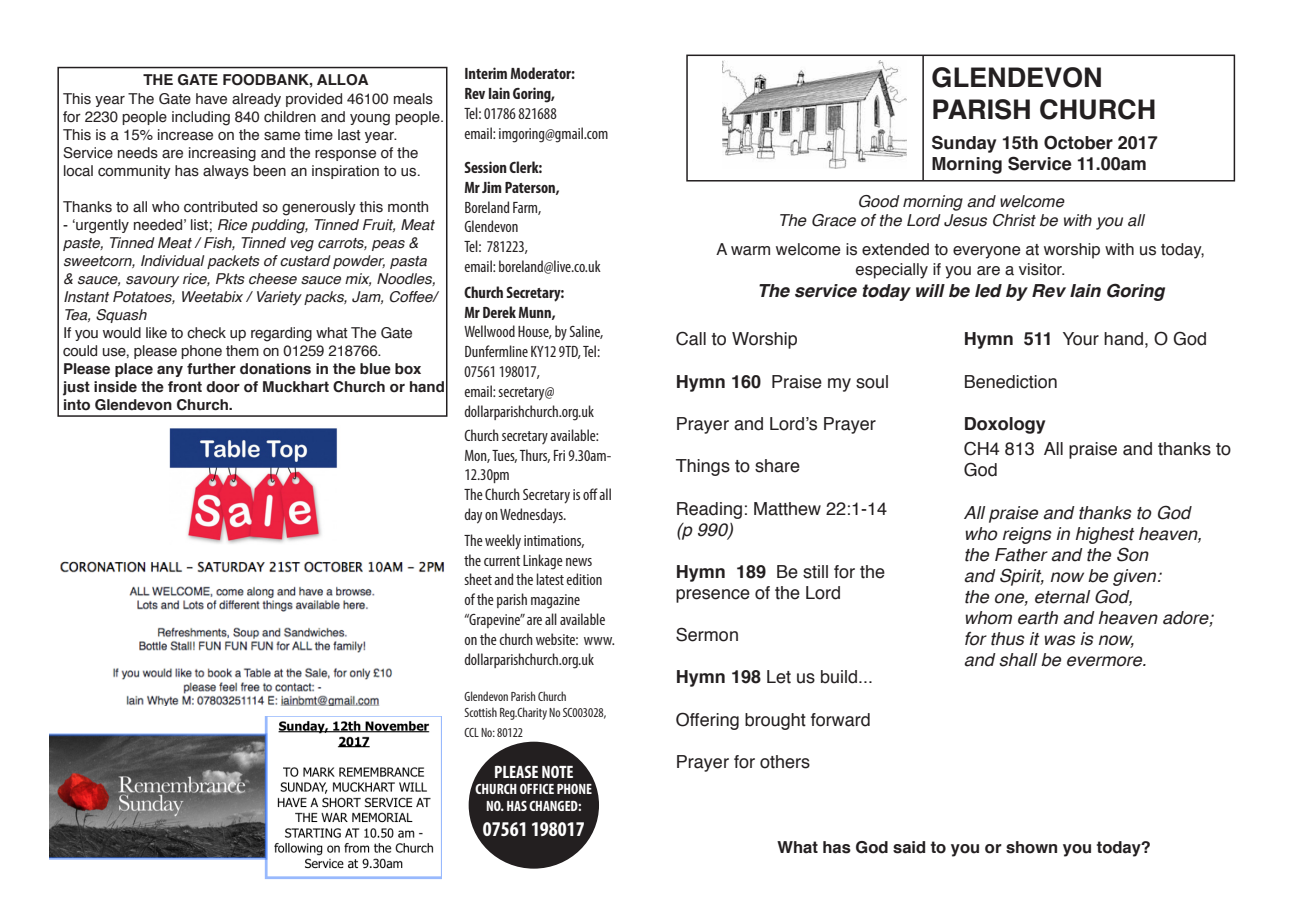
<style>
.page{position:relative;width:1289px;height:919px;background:#fff}
.page>*{position:absolute;margin:0;border:0;box-sizing:border-box;transform-origin:0 0}
.t1{font:700 27px "Helvetica";color:#231f20}
.t2{font:700 condensed 21px "Myriad Pro";color:#fff}
.t3{font:18px/21px "Helvetica";color:#231f20}
.t4{font:italic 18px/21px "Helvetica";color:#231f20}
.t5{font:700 18px "Helvetica";color:#231f20}
.t6{font:italic 700 18px "Helvetica";color:#231f20}
.t7{font:700 condensed 18px "Myriad Pro";color:#fff}
.t8{font:condensed 16.5px/19.8px "Myriad Pro";color:#231f20}
.t9{font:700 condensed 16.5px "Myriad Pro";color:#231f20}
.t10{font:16.5px "Helvetica";color:#231f20}
.t11{font:italic 16.5px "Helvetica";color:#231f20}
.t12{font:700 16.5px "Helvetica";color:#231f20}
.t13{font:15px/18px "Helvetica";color:#231f20}
.t14{font:italic 15px/18px "Helvetica";color:#231f20}
.t15{font:700 15px/18px "Helvetica";color:#231f20}
.t16{font:700 condensed 15px/16.5px "Myriad Pro";color:#fff;text-align:center}
.t17{font:condensed 13.5px "Myriad Pro";color:#231f20}
.s1{font-style:normal}
.s2{font-weight:700}
.s3{font-style:italic}
</style>
<div class="page">
<img style="left:722px;top:61px;width:184px;height:107px">
<div style="left:686px;top:55px;width:549px;height:126px;border:2px solid #231f20"></div>
<hr style="left:922px;top:55px;width:1px;height:125px;background:#231f20">
<div style="left:468px;top:741px;width:131px;height:127px;background:#231f20;border-radius:50%"></div>
<div style="left:57px;top:67px;width:390px;height:350px;border:2px solid #231f20"></div>
<img style="left:60px;top:561px;width:384px;height:144px">
<img style="left:169px;top:428px;width:168px;height:116px">
<img style="left:50px;top:716px;width:392px;height:164px">
<p class="t15" style="left:143px;top:71px;width:227px">THE GATE FOODBANK, ALLOA</p>
<p class="t13" style="left:63px;top:90px;width:383px">This year The Gate have already provided 46100 meals for 2230 people including 840 children and young people.<br>This is a 15% increase on the same time last year.</p>
<p class="t13" style="left:63px;top:144px;width:359px">Service needs are increasing and the response of the local community has always been an inspiration to us.</p>
<p class="t13" style="left:63px;top:198px;width:367px">Thanks to all who contributed so generously this month</p>
<p class="t14" style="left:63px;top:216px;width:375px"><span class="s1">- ‘urgently needed’ list;</span> Rice pudding, Tinned Fruit, Meat paste, Tinned Meat / Fish, Tinned veg carrots, peas &amp; sweetcorn, Individual packets of custard powder, pasta &amp; sauce, savoury rice, Pkts cheese sauce mix, Noodles, Instant Potatoes, Weetabix / Variety packs, Jam, Coffee/ Tea, Squash</p>
<p class="t13" style="left:63px;top:324px;width:351px">If you would like to check up regarding what The Gate could use, please phone them on 01259 218766.</p>
<p class="t15" style="left:63px;top:359px;width:383px">Please place any further donations in the blue box just inside the front door of Muckhart Church or hand into Glendevon Church.</p>
<p class="t9" style="left:464px;top:63px;width:112px">Interim Moderator:</p>
<p class="t9" style="left:464px;top:83px;width:92px">Rev Iain Goring,</p>
<p class="t8" style="left:464px;top:103px;width:94px">Tel: 01786 821688</p>
<p class="t8" style="left:464px;top:123px;width:145px">email: imgoring@gmail.com</p>
<p class="t9" style="left:464px;top:157px;width:79px">Session Clerk:</p>
<p class="t9" style="left:464px;top:177px;width:97px">Mr Jim Paterson,</p>
<p class="t8" style="left:464px;top:197px;width:78px">Boreland Farm,</p>
<p class="t8" style="left:464px;top:217px;width:56px">Glendevon</p>
<p class="t8" style="left:464px;top:236px;width:65px">Tel: 781223,</p>
<p class="t8" style="left:464px;top:256px;width:138px">email: boreland@live.co.uk</p>
<p class="t9" style="left:464px;top:282px;width:101px">Church Secretary:</p>
<p class="t9" style="left:464px;top:302px;width:93px">Mr Derek Munn,</p>
<p class="t8" style="left:464px;top:322px;width:141px">Wellwood House, by Saline,<br>Dunfermline KY12 9TD, Tel:<br>07561 198017,</p>
<p class="t8" style="left:464px;top:381px;width:131px">email: secretary@ dollarparishchurch.org.uk</p>
<p class="t8" style="left:464px;top:425px;width:149px">Church secretary available:<br>Mon, Tues, Thurs, Fri 9.30am-<br>12.30pm</p>
<p class="t8" style="left:464px;top:484px;width:149px">The Church Secretary is off all day on Wednesdays.</p>
<p class="t8" style="left:464px;top:530px;width:152px">The weekly intimations,<br>the current Linkage news sheet and the latest edition of the parish magazine “Grapevine” are all available on the church website: www. dollarparishchurch.org.uk</p>
<p class="t17" style="left:464px;top:688px;width:104px">Glendevon Parish Church</p>
<p class="t17" style="left:464px;top:704px;width:143px">Scottish Reg.Charity No SC003028,</p>
<p class="t17" style="left:464px;top:724px;width:60px">CCL No: 80122</p>
<p class="t7" style="left:494px;top:760px;width:81px">PLEASE NOTE</p>
<p class="t16" style="left:475px;top:780px;width:118px">CHURCH OFFICE PHONE<br>NO. HAS CHANGED:</p>
<p class="t2" style="left:483px;top:816px;width:103px">07561 198017</p>
<p class="t1" style="left:931px;top:56px;width:173px">GLENDEVON</p>
<p class="t1" style="left:931px;top:88px;width:226px">PARISH CHURCH</p>
<p class="t5" style="left:931px;top:128px;width:228px">Sunday 15th October 2017</p>
<p class="t5" style="left:931px;top:149px;width:217px">Morning Service 11.00am</p>
<p class="t11" style="left:857px;top:188px;width:208px">Good morning and welcome</p>
<p class="t11" style="left:777px;top:208px;width:367px">The Grace of the Lord Jesus Christ be with you all</p>
<p class="t10" style="left:716px;top:237px;width:490px">A warm welcome is extended to everyone at worship with us today,</p>
<p class="t10" style="left:855px;top:256px;width:212px">especially if you are a visitor.</p>
<p class="t6" style="left:757px;top:275px;width:409px">The service today will be led by Rev Iain Goring</p>
<p class="t3" style="left:676px;top:329px;width:123px">Call to Worship</p>
<p class="t3" style="left:676px;top:371px;width:215px"><span class="s2">Hymn 160</span> Praise my soul</p>
<p class="t3" style="left:676px;top:413px;width:201px">Prayer and Lord’s Prayer</p>
<p class="t3" style="left:676px;top:456px;width:126px">Things to share</p>
<p class="t3" style="left:676px;top:498px;width:213px">Reading: Matthew 22:1-14 <span class="s3">(p 990)</span></p>
<p class="t3" style="left:676px;top:561px;width:211px"><span class="s2">Hymn 189</span> Be still for the presence of the Lord</p>
<p class="t3" style="left:676px;top:624px;width:65px">Sermon</p>
<p class="t3" style="left:676px;top:667px;width:199px"><span class="s2">Hymn 198</span> Let us build...</p>
<p class="t3" style="left:676px;top:709px;width:196px">Offering brought forward</p>
<p class="t3" style="left:676px;top:751px;width:136px">Prayer for others</p>
<p class="t3" style="left:963px;top:329px;width:245px"><span class="s2">Hymn 511</span> Your hand, O God</p>
<p class="t3" style="left:963px;top:371px;width:96px">Benediction</p>
<p class="t5" style="left:963px;top:409px;width:84px">Doxology</p>
<p class="t3" style="left:963px;top:439px;width:269px">CH4 813 All praise and thanks to<br>God</p>
<p class="t4" style="left:963px;top:502px;width:240px">All praise and thanks to God who reigns in highest heaven, the Father and the Son<br>and Spirit, now be given:</p>
<p class="t4" style="left:963px;top:586px;width:171px">the one, eternal God,</p>
<p class="t4" style="left:963px;top:607px;width:251px">whom earth and heaven adore;</p>
<p class="t4" style="left:963px;top:628px;width:173px">for thus it was is now,</p>
<p class="t4" style="left:963px;top:649px;width:185px">and shall be evermore.</p>
<p class="t12" style="left:777px;top:834px;width:375px">What has God said to you or shown you today?</p>
</div>
